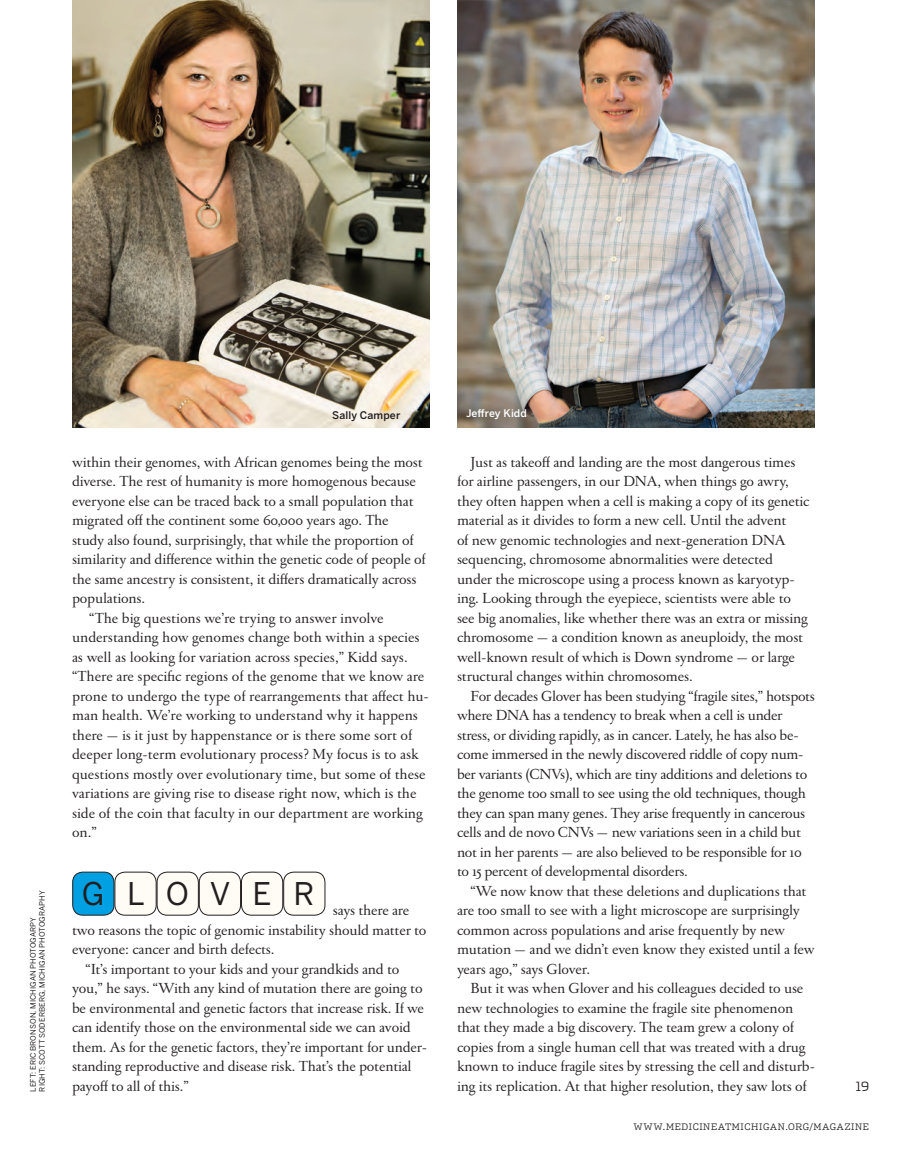
<style>
.page{position:relative;width:905px;height:1175px;background:#fff}
.page>*{position:absolute;margin:0;border:0;box-sizing:border-box;transform-origin:0 0}
.t1{font:31.05px "Benton Sans Regluar";letter-spacing:.7em;color:#231f20}
.t2{font:15.75px/19.5px "Garamond FB Text";letter-spacing:-.01em;color:#231f20}
.t3{font:300 12.75px "Dispatch";color:#231f20}
.t4{font:500 10.5px "Benton Sans";letter-spacing:.01em;color:#231f20}
.t5{font:500 10.5px "Benton Sans";letter-spacing:.01em;color:#fff}
.t6{font:300 9px "Dispatch";letter-spacing:.07em;color:#231f20}
.t7{font:7.5px "Benton Sans Regluar";letter-spacing:.01em;color:#231f20}
</style>
<div class="page">
<img style="left:72px;top:0;width:358px;height:428px">
<img style="left:457px;top:0;width:357px;height:428px">
<div style="left:73px;top:872px;width:41px;height:43px;background:#00a0e2;border-radius:10px"></div>
<div style="left:72px;top:871px;width:42px;height:44px;border:1px solid #231f20;border-radius:10px"></div>
<div style="left:115px;top:872px;width:41px;height:43px;background:#fefcf5;border-radius:10px"></div>
<div style="left:115px;top:871px;width:41px;height:44px;border:1px solid #231f20;border-radius:10px"></div>
<div style="left:157px;top:872px;width:41px;height:43px;background:#fefcf5;border-radius:10px"></div>
<div style="left:157px;top:871px;width:42px;height:44px;border:1px solid #231f20;border-radius:10px"></div>
<div style="left:199px;top:872px;width:41px;height:43px;background:#fefcf5;border-radius:10px"></div>
<div style="left:199px;top:871px;width:42px;height:44px;border:1px solid #231f20;border-radius:10px"></div>
<div style="left:241px;top:872px;width:42px;height:43px;background:#fefcf5;border-radius:10px"></div>
<div style="left:241px;top:871px;width:42px;height:44px;border:1px solid #231f20;border-radius:10px"></div>
<div style="left:284px;top:872px;width:41px;height:43px;background:#fefcf5;border-radius:10px"></div>
<div style="left:283px;top:871px;width:42px;height:44px;border:1px solid #231f20;border-radius:10px"></div>
<p class="t7" style="left:38px;top:906px;width:17px;rotate:-90deg">phy</p>
<p class="t7" style="left:29px;top:926px;width:11px;rotate:-90deg">py</p>
<p class="t7" style="left:38px;top:991px;width:55px;rotate:-90deg">, mich igan photogra</p>
<p class="t7" style="left:29px;top:1012px;width:55px;rotate:-90deg">,mich igan photogar</p>
<p class="t7" style="left:38px;top:1038px;width:21px;rotate:-90deg">soderberg</p>
<p class="t7" style="left:29px;top:1091px;width:46px;rotate:-90deg">left:er ic bronson</p>
<p class="t7" style="left:38px;top:1068px;width:20px;rotate:-90deg">: scott</p>
<p class="t7" style="left:38px;top:1091px;width:13px;rotate:-90deg">right</p>
<p class="t4" style="left:332px;top:409px;width:69px">Sally Camper</p>
<p class="t5" style="left:466px;top:407px;width:62px">Jeffrey Kidd</p>
<p class="t2" style="left:72px;top:453px;width:352px">within their genomes, with African genomes being the most</p>
<p class="t2" style="left:72px;top:472px;width:345px">diverse. The rest of humanity is more homogenous because</p>
<p class="t2" style="left:72px;top:492px;width:343px">everyone else can be traced back to a small population that</p>
<p class="t2" style="left:72px;top:511px;width:318px">migrated off the continent some 60,000 years ago. The</p>
<p class="t2" style="left:72px;top:531px;width:343px">study also found, surprisingly, that while the proportion of</p>
<p class="t2" style="left:72px;top:550px;width:355px">similarity and difference within the genetic code of people of</p>
<p class="t2" style="left:72px;top:570px;width:346px">the same ancestry is consistent, it differs dramatically across</p>
<p class="t2" style="left:72px;top:589px;width:75px">populations.</p>
<p class="t2" style="left:89px;top:609px;width:296px">“The big questions we’re trying to answer involve</p>
<p class="t2" style="left:72px;top:628px;width:349px">understanding how genomes change both within a species</p>
<p class="t2" style="left:72px;top:648px;width:337px">as well as looking for variation across species,” Kidd says.</p>
<p class="t2" style="left:72px;top:667px;width:354px">“There are specific regions of the genome that we know are</p>
<p class="t2" style="left:72px;top:687px;width:358px">prone to undergo the type of rearrangements that affect hu-</p>
<p class="t2" style="left:72px;top:706px;width:347px">man health. We’re working to understand why it happens</p>
<p class="t2" style="left:72px;top:726px;width:342px">there — is it just by happenstance or is there some sort of</p>
<p class="t2" style="left:72px;top:745px;width:348px">deeper long-term evolutionary process? My focus is to ask</p>
<p class="t2" style="left:72px;top:765px;width:355px">questions mostly over evolutionary time, but some of these</p>
<p class="t2" style="left:72px;top:784px;width:346px">variations are giving rise to disease right now, which is the</p>
<p class="t2" style="left:72px;top:804px;width:352px">side of the coin that faculty in our department are working</p>
<p class="t2" style="left:72px;top:823px;width:26px">on.”</p>
<h1 class="t1" style="left:82px;top:875px;width:234px">GLOVER</h1>
<p class="t2" style="left:333px;top:901px;width:78px">says there are</p>
<p class="t2" style="left:72px;top:921px;width:356px">two reasons the topic of genomic instability should matter to</p>
<p class="t2" style="left:72px;top:940px;width:204px">everyone: cancer and birth defects.</p>
<p class="t2" style="left:85px;top:960px;width:315px">“It’s important to your kids and your grandkids and to</p>
<p class="t2" style="left:72px;top:979px;width:352px">you,” he says. “With any kind of mutation there are going to</p>
<p class="t2" style="left:72px;top:999px;width:353px">be environmental and genetic factors that increase risk. If we</p>
<p class="t2" style="left:72px;top:1018px;width:340px">can identify those on the environmental side we can avoid</p>
<p class="t2" style="left:72px;top:1038px;width:357px">them. As for the genetic factors, they’re important for under-</p>
<p class="t2" style="left:72px;top:1057px;width:341px">standing reproductive and disease risk. That’s the potential</p>
<p class="t2" style="left:72px;top:1077px;width:118px">payoff to all of this.”</p>
<p class="t2" style="left:457px;top:453px;width:354px;text-indent:13px">Just as takeoff and landing are the most dangerous times for airline passengers, in our DNA, when things go awry, they often happen when a cell is making a copy of its genetic material as it divides to form a new cell. Until the advent<br>of new genomic technologies and next-generation DNA sequencing, chromosome abnormalities were detected under the microscope using a process known as karyotyp&shy;ing. Looking through the eyepiece, scientists were able to see big anomalies, like whether there was an extra or missing chromosome — a condition known as aneuploidy, the most well-known result of which is Down syndrome — or large structural changes within chromosomes.</p>
<p class="t2" style="left:457px;top:687px;width:359px;text-indent:13px">For decades Glover has been studying “fragile sites,” hotspots where DNA has a tendency to break when a cell is under stress, or dividing rapidly, as in cancer. Lately, he has also be&shy;come immersed in the newly discovered riddle of copy num&shy;ber variants (CNVs), which are tiny additions and deletions to the genome too small to see using the old techniques, though they can span many genes. They arise frequently in cancerous cells and de novo CNVs — new variations seen in a child but not in her parents — are also believed to be responsible for 10 to 15 percent of developmental disorders.</p>
<p class="t2" style="left:457px;top:882px;width:359px;text-indent:13px">“We now know that these deletions and duplications that are too small to see with a light microscope are surprisingly common across populations and arise frequently by new mutation — and we didn’t even know they existed until a few years ago,” says Glover.</p>
<p class="t2" style="left:457px;top:979px;width:359px;text-indent:13px">But it was when Glover and his colleagues decided to use new technologies to examine the fragile site phenomenon that they made a big discovery. The team grew a colony of copies from a single human cell that was treated with a drug known to induce fragile sites by stressing the cell and disturb&shy;ing its replication. At that higher resolution, they saw lots of</p>
<p class="t3" style="left:855px;top:1078px;width:15px">19</p>
<p class="t6" style="left:633px;top:1121px;width:237px">WWW.MEDICINEATMICHIGAN.ORG/MAGAZINE</p>
</div>
